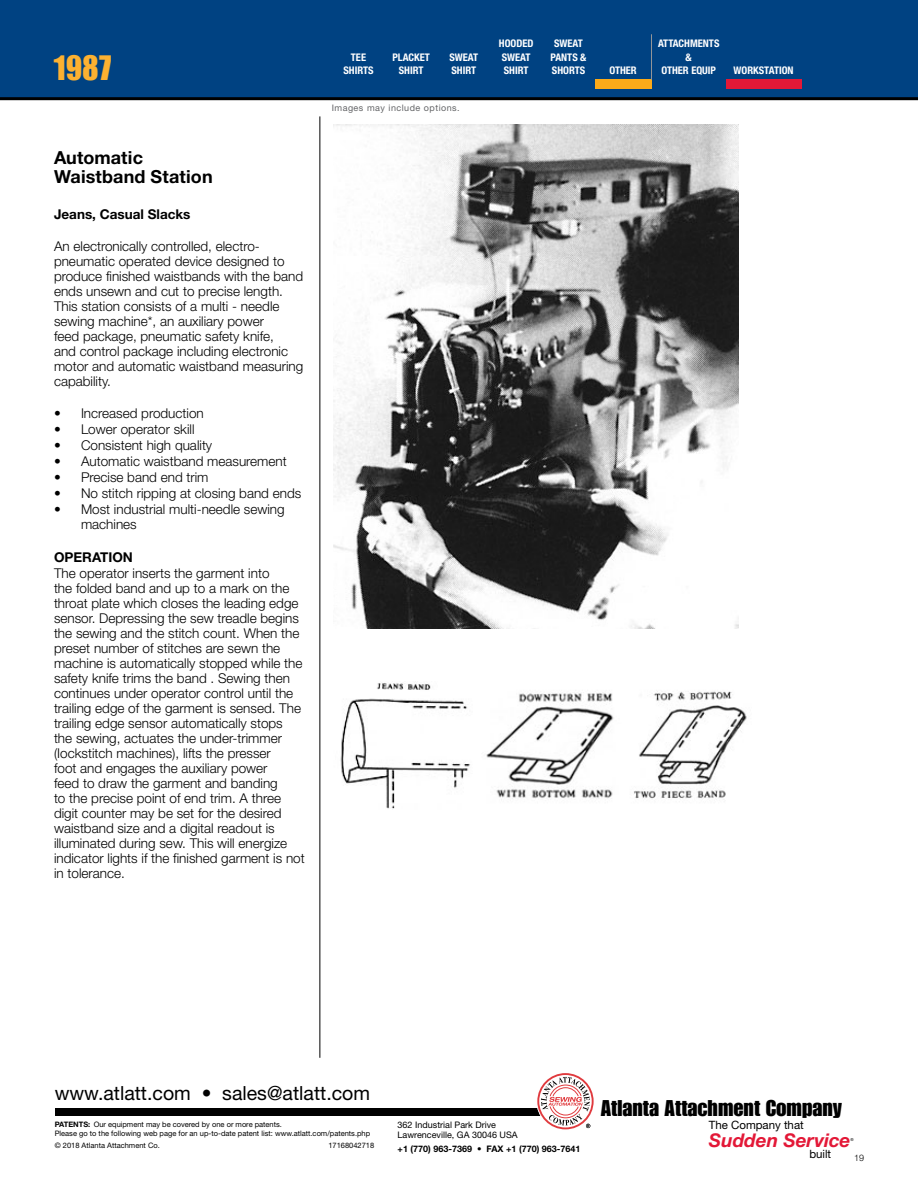
<style>
.page{position:relative;width:918px;height:1188px;background:#fff}
.page>*{position:absolute;margin:0;border:0;box-sizing:border-box;transform-origin:0 0}
.t1{font:34.5px "Impact LT Std";color:#fcb131}
.t2{font:22.35px "Impact LT Std";color:#000}
.t3{font:19.5px "Helvetica Neue LT Std";color:#000}
.t4{font:italic 700 18.9px "Helvetica Neue LT Std";color:#e31837}
.t5{font:700 18px/19.5px "Helvetica Neue LT Std";letter-spacing:.005em;color:#000}
.t6{font:300 13.5px/15px "Helvetica Neue LT Std";color:#000}
.t7{font:700 13.5px "Helvetica Neue LT Std";color:#000}
.t8{font:11.4px "Helvetica Neue LT Std";color:#000}
.t9{font:700 condensed 10.5px/13.6px "Helvetica Neue LT Std";color:#fff;text-align:center}
.t10{font:9px/10.5px "Helvetica Neue LT Std";color:#000}
.t11{font:700 9px "Helvetica Neue LT Std";color:#000}
.t12{font:9px "Helvetica Neue LT Std";letter-spacing:.05em;color:#636466}
.t13{font:300 9px "Helvetica Neue LT Std";color:#000}
.t14{font:7.5px/9px "Helvetica Neue LT Std";color:#000}
.t15{font:4.05px "Helvetica Neue LT Std";color:#000}
.s1{font-weight:700}
</style>
<div class="page">
<div style="left:0;top:0;width:918px;height:99px;background:#004282"></div>
<div style="left:55px;top:1108px;width:511px;height:8px;background:#000"></div>
<hr style="left:0;top:97px;width:918px;height:3px;background:#000">
<hr style="left:320px;top:116px;width:1px;height:942px;background:#000">
<svg style="left:537px;top:1073px;width:57px;height:56px"></svg>
<div style="left:595px;top:80px;width:56px;height:9px;background:#fbaa19"></div>
<div style="left:726px;top:80px;width:75px;height:9px;background:#e31837"></div>
<hr style="left:651px;top:34px;width:1px;height:46px;background:#939598">
<img style="left:333px;top:124px;width:405px;height:505px">
<img style="left:340px;top:683px;width:407px;height:126px">
<h1 class="t1" style="left:53px;top:48px;width:60px">1987</h1>
<h3 class="t5" style="left:54px;top:147px;width:160px">Automatic<br>Waistband Station</h3>
<p class="t7" style="left:54px;top:205px;width:138px">Jeans, Casual Slacks</p>
<p class="t6" style="left:54px;top:238px;width:251px">An electronically controlled, electro&shy;pneumatic operated device designed to produce finished waistbands with the band ends unsewn and cut to precise length.<br>This station consists of a multi - needle sewing machine*, an auxiliary power<br>feed package, pneumatic safety knife,<br>and control package including electronic motor and automatic waistband measuring capability.</p>
<p class="t6" style="left:54px;top:405px;width:151px">• Increased production</p>
<p class="t6" style="left:54px;top:421px;width:142px">• Lower operator skill</p>
<p class="t6" style="left:54px;top:437px;width:160px">• Consistent high quality</p>
<p class="t6" style="left:54px;top:454px;width:234px">• Automatic waistband measurement</p>
<p class="t6" style="left:54px;top:470px;width:156px">• Precise band end trim</p>
<p class="t6" style="left:54px;top:486px;width:249px">• No stitch ripping at closing band ends</p>
<p class="t6" style="left:81px;top:502px;width:205px;text-indent:-27px">• Most industrial multi-needle sewing machines</p>
<p class="t7" style="left:54px;top:548px;width:80px">OPERATION</p>
<p class="t6" style="left:54px;top:565px;width:252px">The operator inserts the garment into<br>the folded band and up to a mark on the throat plate which closes the leading edge sensor. Depressing the sew treadle begins the sewing and the stitch count. When the preset number of stitches are sewn the machine is automatically stopped while the safety knife trims the band . Sewing then continues under operator control until the trailing edge of the garment is sensed. The trailing edge sensor automatically stops<br>the sewing, actuates the under-trimmer (Iockstitch machines), lifts the presser<br>foot and engages the auxiliary power<br>feed to draw the garment and banding<br>to the precise point of end trim. A three digit counter may be set for the desired waistband size and a digital readout is illuminated during sew. This will energize indicator lights if the finished garment is not in tolerance.</p>
<p class="t9" style="left:343px;top:50px;width:32px">TEE<br>SHIRTS</p>
<p class="t9" style="left:392px;top:50px;width:39px">PLACKET<br>SHIRT</p>
<p class="t9" style="left:449px;top:50px;width:30px;text-align:left">SWEAT<br>SHIRT</p>
<p class="t12" style="left:332px;top:103px;width:129px">Images may include options.</p>
<p class="t9" style="left:499px;top:36px;width:36px;text-align:left">HOODED<br>SWEAT<br>SHIRT</p>
<p class="t9" style="left:551px;top:36px;width:37px">SWEAT<br>PANTS &amp;<br>SHORTS</p>
<p class="t9" style="left:609px;top:64px;width:29px">OTHER</p>
<p class="t9" style="left:658px;top:36px;width:63px">ATTACHMENTS &amp;</p>
<p class="t9" style="left:661px;top:64px;width:56px">OTHER EQUIP</p>
<p class="t9" style="left:734px;top:64px;width:62px">WORKSTATION</p>
<h3 class="t3" style="left:55px;top:1081px;width:317px">www.atlatt.com • sales@atlatt.com</h3>
<p class="t14" style="left:55px;top:1119px;width:317px"><span class="s1">PATENTS:</span> Our equipment may be covered by one or more patents.<br>Please go to the following web page for an up-to-date patent list: www.atlatt.com/patents.php</p>
<p class="t14" style="left:55px;top:1140px;width:107px">© 2018 Atlanta Attachment Co.</p>
<p class="t14" style="left:328px;top:1140px;width:47px">17168042718</p>
<p class="t10" style="left:398px;top:1119px;width:122px">362 Industrial Park Drive<br>Lawrenceville, GA 30046 USA</p>
<p class="t11" style="left:398px;top:1143px;width:184px">+1 (770) 963-7369 • FAX +1 (770) 963-7641</p>
<h2 class="t2" style="left:601px;top:1095px;width:243px">Atlanta Attachment Company</h2>
<p class="t8" style="left:709px;top:1119px;width:96px">The Company that</p>
<h3 class="t4" style="left:709px;top:1128px;width:143px">Sudden Service</h3>
<p class="t15" style="left:850px;top:1137px;width:5px">®</p>
<p class="t8" style="left:809px;top:1147px;width:23px">built</p>
<p class="t13" style="left:854px;top:1153px;width:12px">19</p>
</div>
